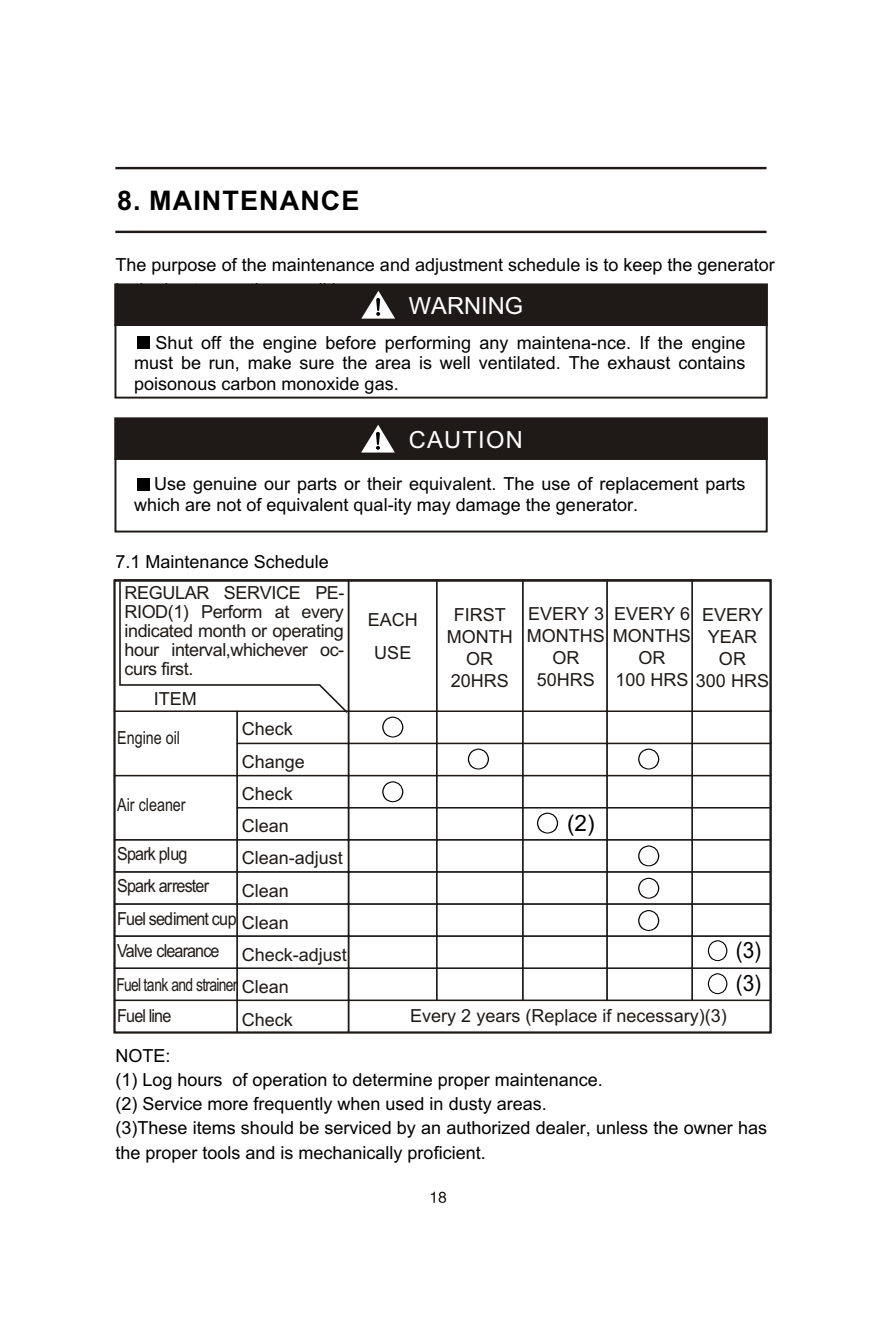
<style>
.page{position:relative;width:892px;height:1341px;background:#fff}
.page>*{position:absolute;margin:0;border:0;box-sizing:border-box;transform-origin:0 0}
.t1{font:700 27px "Arial";letter-spacing:.04em;color:#000}
.t2{font:23.62px "Arial";color:#fff}
.t3{font:23.62px "Arial";letter-spacing:.055em;color:#fff}
.t4{font:22.5px/33.1px "Arial";color:#000;scale:.92 1}
.t5{font:22.5px "Arial";color:#000}
.t6{font:18px/24.1px "Arial";color:#000}
.t7{font:18px/32.2px "Arial";color:#1f1a17;text-align:center}
.t8{font:18px/32.4px "Arial";letter-spacing:-.055em;color:#1f1a17;scale:.89 1}
.t9{font:18px "Arial";color:#1f1a17;scale:.8 1}
.t10{font:18px "Arial";letter-spacing:-.055em;color:#1f1a17;scale:.77 1}
</style>
<div class="page">
<svg style="left:430px;top:1192px;width:16px;height:11px"></svg>
<div style="left:114px;top:324px;width:653px;height:75px;border:2px solid #1f1a17"></div>
<div style="left:114px;top:283px;width:653px;height:43px;background:#1f1a17;border:2px solid #1f1a17"></div>
<div style="left:114px;top:458px;width:653px;height:75px;border:2px solid #1f1a17"></div>
<div style="left:114px;top:417px;width:653px;height:43px;background:#1f1a17;border:2px solid #1f1a17"></div>
<hr style="left:115px;top:231px;width:651px;height:2px;background:#1f1a17">
<hr style="left:115px;top:167px;width:651px;height:2px;background:#1f1a17">
<svg style="left:361px;top:291px;width:34px;height:28px"></svg>
<div style="left:137px;top:337px;width:12px;height:12px;background:#000"></div>
<div style="left:137px;top:478px;width:12px;height:12px;background:#000"></div>
<svg style="left:361px;top:425px;width:34px;height:28px"></svg>
<svg style="left:118px;top:581px;width:229px;height:129px"></svg>
<svg style="left:382px;top:717px;width:21px;height:21px"></svg>
<svg style="left:382px;top:781px;width:21px;height:21px"></svg>
<svg style="left:467px;top:749px;width:22px;height:21px"></svg>
<svg style="left:638px;top:749px;width:21px;height:21px"></svg>
<svg style="left:638px;top:845px;width:21px;height:21px"></svg>
<svg style="left:638px;top:878px;width:21px;height:21px"></svg>
<svg style="left:638px;top:910px;width:21px;height:21px"></svg>
<svg style="left:536px;top:813px;width:22px;height:21px"></svg>
<svg style="left:707px;top:940px;width:20px;height:21px"></svg>
<svg style="left:707px;top:973px;width:20px;height:21px"></svg>
<div style="left:114px;top:579px;width:235px;height:133px;border:1px solid #1f1a17"></div>
<div style="left:114px;top:711px;width:124px;height:65px;border:1px solid #1f1a17"></div>
<div style="left:114px;top:775px;width:124px;height:65px;border:1px solid #1f1a17"></div>
<div style="left:114px;top:839px;width:124px;height:34px;border:1px solid #1f1a17"></div>
<div style="left:114px;top:871px;width:124px;height:34px;border:1px solid #1f1a17"></div>
<div style="left:114px;top:903px;width:124px;height:34px;border:1px solid #1f1a17"></div>
<div style="left:114px;top:936px;width:124px;height:33px;border:1px solid #1f1a17"></div>
<div style="left:114px;top:968px;width:124px;height:33px;border:1px solid #1f1a17"></div>
<div style="left:114px;top:1000px;width:124px;height:33px;border:1px solid #1f1a17"></div>
<div style="left:236px;top:711px;width:113px;height:33px;border:1px solid #1f1a17"></div>
<div style="left:236px;top:743px;width:113px;height:33px;border:1px solid #1f1a17"></div>
<div style="left:236px;top:775px;width:113px;height:33px;border:1px solid #1f1a17"></div>
<div style="left:236px;top:807px;width:113px;height:33px;border:1px solid #1f1a17"></div>
<div style="left:236px;top:839px;width:113px;height:34px;border:1px solid #1f1a17"></div>
<div style="left:236px;top:871px;width:113px;height:34px;border:1px solid #1f1a17"></div>
<div style="left:236px;top:903px;width:113px;height:34px;border:1px solid #1f1a17"></div>
<div style="left:236px;top:936px;width:113px;height:33px;border:1px solid #1f1a17"></div>
<div style="left:236px;top:968px;width:113px;height:33px;border:1px solid #1f1a17"></div>
<div style="left:236px;top:1000px;width:113px;height:33px;border:1px solid #1f1a17"></div>
<div style="left:348px;top:579px;width:89px;height:133px;border:1px solid #1f1a17"></div>
<div style="left:348px;top:711px;width:89px;height:33px;border:1px solid #1f1a17"></div>
<div style="left:348px;top:743px;width:89px;height:33px;border:1px solid #1f1a17"></div>
<div style="left:348px;top:775px;width:89px;height:33px;border:1px solid #1f1a17"></div>
<div style="left:348px;top:807px;width:89px;height:33px;border:1px solid #1f1a17"></div>
<div style="left:348px;top:839px;width:89px;height:34px;border:1px solid #1f1a17"></div>
<div style="left:348px;top:871px;width:89px;height:34px;border:1px solid #1f1a17"></div>
<div style="left:348px;top:903px;width:89px;height:34px;border:1px solid #1f1a17"></div>
<div style="left:348px;top:936px;width:89px;height:33px;border:1px solid #1f1a17"></div>
<div style="left:348px;top:968px;width:89px;height:33px;border:1px solid #1f1a17"></div>
<div style="left:348px;top:1000px;width:423px;height:33px;border:1px solid #1f1a17"></div>
<div style="left:436px;top:579px;width:87px;height:133px;border:1px solid #1f1a17"></div>
<div style="left:436px;top:711px;width:87px;height:33px;border:1px solid #1f1a17"></div>
<div style="left:436px;top:743px;width:87px;height:33px;border:1px solid #1f1a17"></div>
<div style="left:436px;top:775px;width:87px;height:33px;border:1px solid #1f1a17"></div>
<div style="left:436px;top:807px;width:87px;height:33px;border:1px solid #1f1a17"></div>
<div style="left:436px;top:839px;width:87px;height:34px;border:1px solid #1f1a17"></div>
<div style="left:436px;top:871px;width:87px;height:34px;border:1px solid #1f1a17"></div>
<div style="left:436px;top:903px;width:87px;height:34px;border:1px solid #1f1a17"></div>
<div style="left:436px;top:936px;width:87px;height:33px;border:1px solid #1f1a17"></div>
<div style="left:436px;top:968px;width:87px;height:33px;border:1px solid #1f1a17"></div>
<div style="left:522px;top:579px;width:85px;height:133px;border:1px solid #1f1a17"></div>
<div style="left:522px;top:711px;width:85px;height:33px;border:1px solid #1f1a17"></div>
<div style="left:522px;top:743px;width:85px;height:33px;border:1px solid #1f1a17"></div>
<div style="left:522px;top:775px;width:85px;height:33px;border:1px solid #1f1a17"></div>
<div style="left:522px;top:807px;width:85px;height:33px;border:1px solid #1f1a17"></div>
<div style="left:522px;top:839px;width:85px;height:34px;border:1px solid #1f1a17"></div>
<div style="left:522px;top:871px;width:85px;height:34px;border:1px solid #1f1a17"></div>
<div style="left:522px;top:903px;width:85px;height:34px;border:1px solid #1f1a17"></div>
<div style="left:522px;top:936px;width:85px;height:33px;border:1px solid #1f1a17"></div>
<div style="left:522px;top:968px;width:85px;height:33px;border:1px solid #1f1a17"></div>
<div style="left:606px;top:579px;width:86px;height:133px;border:1px solid #1f1a17"></div>
<div style="left:606px;top:711px;width:86px;height:33px;border:1px solid #1f1a17"></div>
<div style="left:606px;top:743px;width:86px;height:33px;border:1px solid #1f1a17"></div>
<div style="left:606px;top:775px;width:86px;height:33px;border:1px solid #1f1a17"></div>
<div style="left:606px;top:807px;width:86px;height:33px;border:1px solid #1f1a17"></div>
<div style="left:606px;top:839px;width:86px;height:34px;border:1px solid #1f1a17"></div>
<div style="left:606px;top:871px;width:86px;height:34px;border:1px solid #1f1a17"></div>
<div style="left:606px;top:903px;width:86px;height:34px;border:1px solid #1f1a17"></div>
<div style="left:606px;top:936px;width:86px;height:33px;border:1px solid #1f1a17"></div>
<div style="left:606px;top:968px;width:86px;height:33px;border:1px solid #1f1a17"></div>
<div style="left:691px;top:579px;width:80px;height:133px;border:1px solid #1f1a17"></div>
<div style="left:691px;top:711px;width:80px;height:33px;border:1px solid #1f1a17"></div>
<div style="left:691px;top:743px;width:80px;height:33px;border:1px solid #1f1a17"></div>
<div style="left:691px;top:775px;width:80px;height:33px;border:1px solid #1f1a17"></div>
<div style="left:691px;top:807px;width:80px;height:33px;border:1px solid #1f1a17"></div>
<div style="left:691px;top:839px;width:80px;height:34px;border:1px solid #1f1a17"></div>
<div style="left:691px;top:871px;width:80px;height:34px;border:1px solid #1f1a17"></div>
<div style="left:691px;top:903px;width:80px;height:34px;border:1px solid #1f1a17"></div>
<div style="left:691px;top:936px;width:80px;height:33px;border:1px solid #1f1a17"></div>
<div style="left:691px;top:968px;width:80px;height:33px;border:1px solid #1f1a17"></div>
<h1 class="t1" style="left:117px;top:190px;width:244px">8. MAINTENANCE</h1>
<p class="t6" style="left:115px;top:255px;width:660px">The purpose of the maintenance and adjustment schedule is to keep the generator</p>
<h2 class="t2" style="left:409px;top:297px;width:116px">WARNING</h2>
<p class="t6" style="left:134px;top:335px;width:612px;line-height:20px;text-align:justify;text-indent:21px">Shut off the engine before performing any maintena-nce. If the engine must be run, make sure the area is well ventilated. The exhaust contains poisonous carbon monoxide gas.</p>
<h2 class="t3" style="left:408px;top:431px;width:116px">CAUTION</h2>
<p class="t6" style="left:134px;top:476px;width:612px;line-height:20px;text-indent:20px">Use genuine our parts or their equivalent. The use of replacement parts which are not of equivalent qual-ity may damage the generator.</p>
<p class="t6" style="left:115px;top:551px;width:215px">7.1 Maintenance Schedule</p>
<p class="t7" style="left:124px;top:585px;width:221px;line-height:18.9px;text-align:justify">REGULAR SERVICE PE-RIOD(1) Perform at every indicated month or operating hour interval,whichever oc&shy;curs first.</p>
<p class="t7" style="left:154px;top:684px;width:45px">ITEM</p>
<p class="t7" style="left:242px;top:715px;width:107px;text-align:left">Check<br>Change<br>Check<br>Clean<br>Clean-adjust<br>Clean<br>Clean<br>Check-adjust<br>Clean<br>Check</p>
<p class="t9" style="left:117px;top:731px;width:80px">Engine oil</p>
<p class="t9" style="left:117px;top:798px;width:87px">Air cleaner</p>
<p class="t8" style="left:117px;top:839px;width:136px">Spark plug<br>Spark arrester<br>Fuel sediment cup<br>Valve clearance</p>
<p class="t10" style="left:116px;top:978px;width:159px">Fuel tank and strainer</p>
<p class="t8" style="left:117px;top:1001px;width:62px">Fuel line</p>
<p class="t7" style="left:367px;top:606px;width:52px">EACH<br>USE</p>
<p class="t7" style="left:446px;top:605px;width:67px;line-height:22.1px">FIRST<br>MONTH<br>OR<br>20HRS</p>
<p class="t7" style="left:528px;top:599px;width:78px">EVERY 3</p>
<p class="t7" style="left:614px;top:599px;width:78px">EVERY 6</p>
<p class="t7" style="left:615px;top:648px;width:155px;line-height:22.5px;text-align:left;text-indent:23px">OR<br>100 HRS 300 HRS</p>
<p class="t7" style="left:701px;top:605px;width:63px;line-height:22.1px">EVERY<br>YEAR<br>OR</p>
<p class="t7" style="left:526px;top:621px;width:165px">MONTHS MONTHS</p>
<p class="t7" style="left:552px;top:644px;width:28px">OR</p>
<p class="t7" style="left:536px;top:666px;width:60px">50HRS</p>
<p class="t5" style="left:567px;top:815px;width:29px">(2)</p>
<p class="t7" style="left:410px;top:1001px;width:318px">Every 2 years (Replace if necessary)(3)</p>
<p class="t4" style="left:735px;top:936px;width:29px">(3) (3)</p>
<p class="t6" style="left:115px;top:1045px;width:653px">NOTE:<br>(1) Log hours of operation to determine proper maintenance.<br>(2) Service more frequently when used in dusty areas.<br>(3)These items should be serviced by an authorized dealer, unless the owner has the proper tools and is mechanically proficient.</p>
</div>
